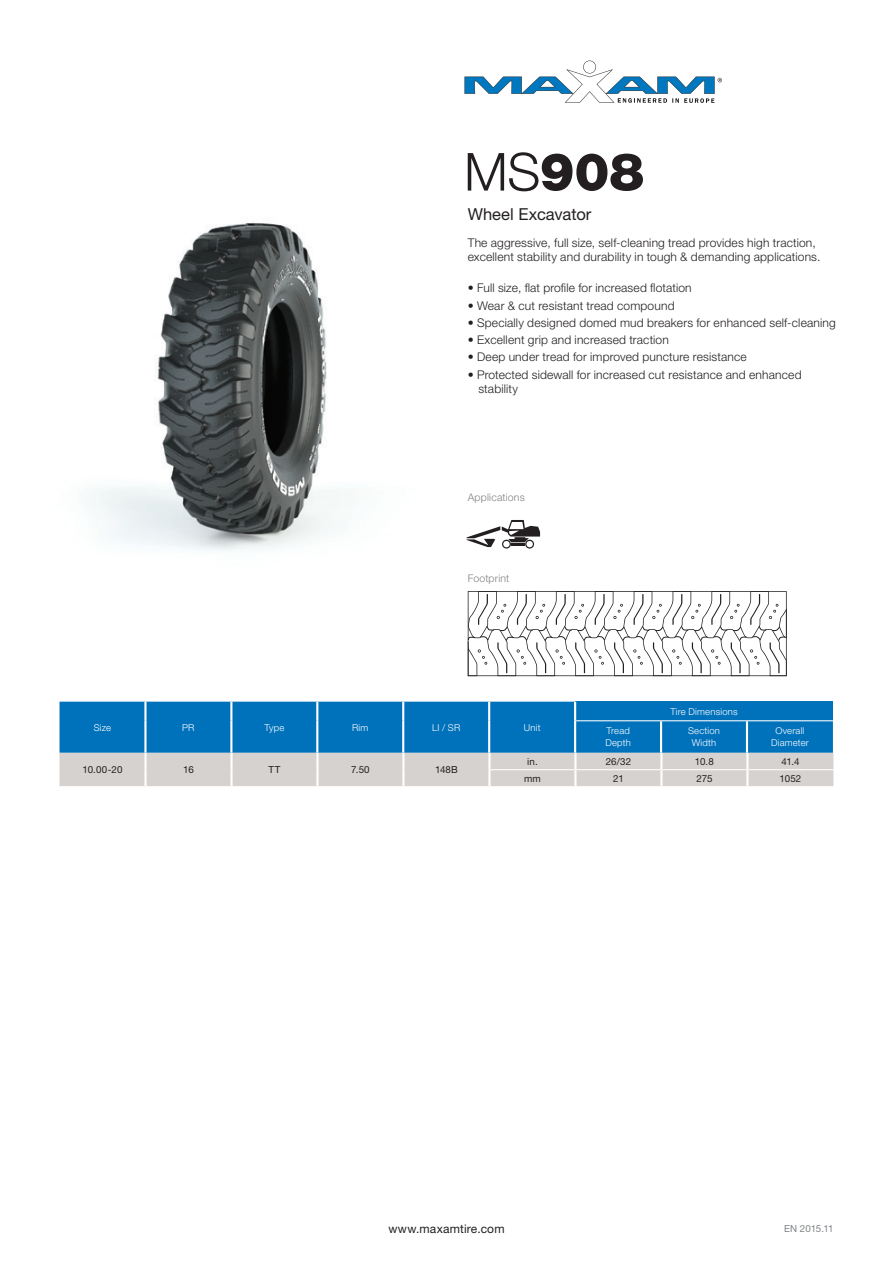
<style>
.page{position:relative;width:893px;height:1263px;background:#fff}
.page>*{position:absolute;margin:0;border:0;box-sizing:border-box;transform-origin:0 0}
.t1{font:900 52.5px "Helvetica Neue LT Std";color:#231f20}
.t2{font:16.5px "Helvetica Neue LT Std";color:#231f20}
.t3{font:300 12px/14.2px "Helvetica Neue LT Std";letter-spacing:.015em;color:#231f20}
.t4{font:12px "Helvetica Neue LT Std";letter-spacing:.015em;color:#231f20}
.t5{font:300 10.5px "Helvetica Neue LT Std";letter-spacing:.02em;color:#808285}
.t6{font:9.75px "Helvetica Neue LT Std";letter-spacing:.005em;color:#231f20}
.t7{font:9.75px "Helvetica Neue LT Std";letter-spacing:-.005em;color:#808285}
.t8{font:300 9.45px "Helvetica Neue LT Std";letter-spacing:.02em;color:#fff}
.s1{font-weight:300}
</style>
<div class="page">
<svg style="left:468px;top:591px;width:319px;height:85px"></svg>
<svg style="left:467px;top:520px;width:73px;height:29px"></svg>
<img style="left:92px;top:223px;width:250px;height:328px">
<svg style="left:465px;top:61px;width:257px;height:42px"></svg>
<svg style="left:60px;top:702px;width:773px;height:85px;background:#5a9bc5"></svg>
<hr style="left:576px;top:720px;width:85px;height:1px;background:#fff">
<hr style="left:661px;top:720px;width:86px;height:1px;background:#fff">
<hr style="left:747px;top:720px;width:86px;height:1px;background:#fff">
<p class="t1" style="left:464px;top:141px;width:182px"><span class="s1">MS</span>908</p>
<p class="t2" style="left:468px;top:204px;width:125px">Wheel Excavator</p>
<p class="t3" style="left:468px;top:235px;width:354px">The aggressive, full size, self-cleaning tread provides high traction, excellent stability and durability in tough &amp; demanding applications.</p>
<p class="t3" style="left:468px;top:281px;width:225px">• Full size, flat profile for increased flotation</p>
<p class="t3" style="left:468px;top:298px;width:208px">• Wear &amp; cut resistant tread compound</p>
<p class="t3" style="left:468px;top:315px;width:370px">• Specially designed domed mud breakers for enhanced self-cleaning</p>
<p class="t3" style="left:468px;top:332px;width:203px">• Excellent grip and increased traction</p>
<p class="t3" style="left:468px;top:350px;width:281px">• Deep under tread for improved puncture resistance</p>
<p class="t3" style="left:478px;top:367px;width:325px;text-indent:-11px">• Protected sidewall for increased cut resistance and enhanced stability</p>
<p class="t5" style="left:468px;top:491px;width:59px">Applications</p>
<p class="t5" style="left:468px;top:571px;width:43px">Footprint</p>
<p class="t8" style="left:94px;top:721px;width:19px">Size</p>
<p class="t8" style="left:182px;top:721px;width:14px">PR</p>
<p class="t8" style="left:264px;top:721px;width:21px">Type</p>
<p class="t8" style="left:352px;top:721px;width:18px">Rim</p>
<p class="t8" style="left:432px;top:721px;width:30px">LI / SR</p>
<p class="t8" style="left:524px;top:721px;width:18px">Unit</p>
<p class="t8" style="left:606px;top:725px;width:25px">Tread</p>
<p class="t8" style="left:605px;top:737px;width:27px">Depth</p>
<p class="t8" style="left:670px;top:705px;width:69px">Tire Dimensions</p>
<p class="t8" style="left:688px;top:725px;width:33px">Section</p>
<p class="t8" style="left:692px;top:737px;width:26px">Width</p>
<p class="t8" style="left:775px;top:725px;width:30px">Overall</p>
<p class="t8" style="left:771px;top:737px;width:39px">Diameter</p>
<p class="t6" style="left:83px;top:764px;width:41px">10.00-20</p>
<p class="t6" style="left:183px;top:764px;width:12px">16</p>
<p class="t6" style="left:269px;top:764px;width:13px">TT</p>
<p class="t6" style="left:351px;top:764px;width:20px">7.50</p>
<p class="t6" style="left:435px;top:764px;width:24px">148B</p>
<p class="t6" style="left:527px;top:755px;width:12px">in.</p>
<p class="t6" style="left:606px;top:755px;width:27px">26/32</p>
<p class="t6" style="left:695px;top:755px;width:20px">10.8</p>
<p class="t6" style="left:781px;top:755px;width:20px">41.4</p>
<p class="t6" style="left:524px;top:772px;width:18px">mm</p>
<p class="t6" style="left:613px;top:772px;width:12px">21</p>
<p class="t6" style="left:696px;top:772px;width:18px">275</p>
<p class="t6" style="left:780px;top:772px;width:23px">1052</p>
<p class="t4" style="left:388px;top:1222px;width:118px">www.maxamtire.com</p>
<p class="t7" style="left:784px;top:1222px;width:51px">EN 2015.11</p>
</div>
